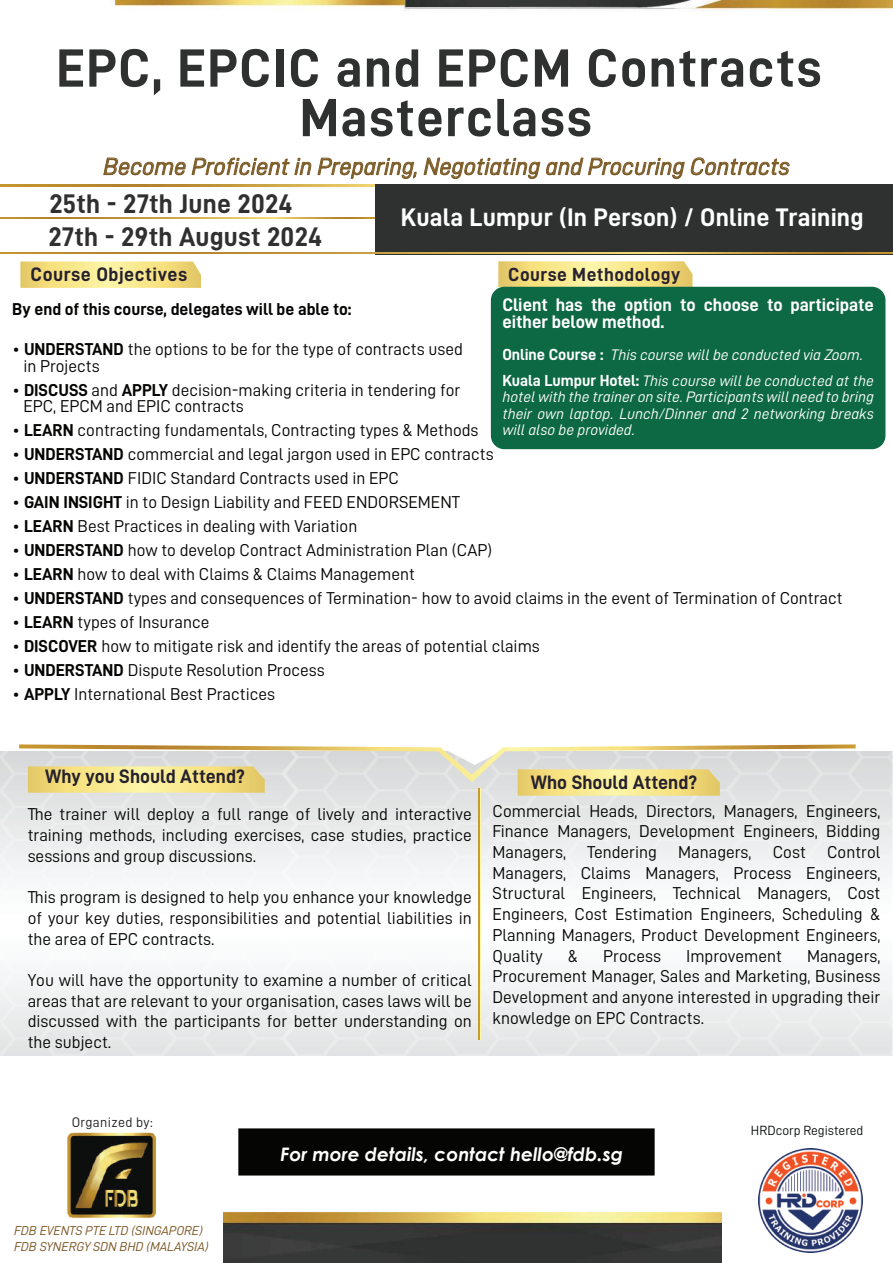
<style>
.page{position:relative;width:893px;height:1263px;background:#fff}
.page>*{position:absolute;margin:0;border:0;box-sizing:border-box;transform-origin:0 0}
.t1{font:54px/49.5px "D DIN Bold";letter-spacing:.025em;color:#2f3030;text-align:center}
.t2{font:27px "D DIN Bold";letter-spacing:.005em;color:#2f302f}
.t3{font:25.5px "D DIN Bold";letter-spacing:.005em;color:#fff}
.t4{font:24px "D DIN Italic";color:#7c5b26}
.t5{font:19.5px "D DIN Bold";color:#26212e}
.t6{font:19.5px "D DIN Bold";letter-spacing:.025em;color:#26212e}
.t7{font:18.9px "D DIN Bold";letter-spacing:.025em;color:#28222f}
.t8{font:italic 700 18.6px "Century Gothic";color:#fff}
.t9{font:18.3px/17.5px "D DIN Bold";color:#fff}
.t10{font:17.25px/20.7px "D DIN";color:#050504;text-align:justify}
.t11{font:17.25px "D DIN Bold";color:#050504}
.t12{font:15.3px/16px "D DIN Italic";color:#fff}
.t13{font:13.95px "D DIN";letter-spacing:.025em;color:#201e1e}
.t14{font:13.35px "D DIN";color:#0e1110}
.t15{font:12.9px/15.5px "D DIN Italic";color:#7a5420}
.s1{font-family:"D DIN Bold";font-size:16.05px}
.s2{font-family:"D DIN Bold"}
</style>
<div class="page">
<img style="left:0;top:0;width:893px;height:1263px">
<svg style="left:20px;top:261px;width:181px;height:27px;background:#f5e28a"></svg>
<img style="left:0;top:751px;width:892px;height:304px">
<hr style="left:479px;top:788px;width:1px;height:251px;background:#c79b3d">
<svg style="left:19px;top:744px;width:837px;height:52px;background:#e4ddbe"></svg>
<div style="left:0;top:1210px;width:223px;height:53px;background:#fff"></div>
<div style="left:722px;top:1210px;width:171px;height:53px;background:#fff"></div>
<img style="left:48px;top:1113px;width:127px;height:105px">
<img style="left:759px;top:1148px;width:104px;height:105px">
<svg style="left:103px;top:157px;width:314px;height:23px"></svg>
<svg style="left:423px;top:157px;width:262px;height:22px"></svg>
<svg style="left:691px;top:157px;width:99px;height:22px"></svg>
<svg style="left:0;top:184px;width:893px;height:2px"></svg>
<div style="left:375px;top:185px;width:518px;height:70px;background:#2f3030"></div>
<svg style="left:0;top:217px;width:374px;height:2px"></svg>
<svg style="left:498px;top:261px;width:194px;height:26px;background:#f2e188"></svg>
<div style="left:491px;top:287px;width:394px;height:162px;background:#0d6943;border-radius:14px"></div>
<svg style="left:0;top:252px;width:893px;height:2px;background:#c9a145"></svg>
<div style="left:238px;top:1128px;width:417px;height:47px;background:#050504"></div>
<h1 class="t1" style="left:56px;top:42px;width:767px">EPC, EPCIC and EPCM Contracts<br>Masterclass</h1>
<h3 class="t4" style="left:103px;top:153px;width:688px">Become Proficient in Preparing, Negotiating and Procuring Contracts</h3>
<h2 class="t2" style="left:49px;top:189px;width:245px">25th - 27th June 2024</h2>
<h3 class="t3" style="left:401px;top:203px;width:464px">Kuala Lumpur (In Person) / Online Training</h3>
<p class="t7" style="left:508px;top:264px;width:173px">Course Methodology</p>
<p class="t9" style="left:502px;top:295px;width:373px">Client has the option to choose to participate either below method.</p>
<p class="t12" style="left:502px;top:341px;width:373px;line-height:26.2px"><span class="s1">Online Course :</span> This course will be conducted via Zoom.<br><span class="s1">Kuala Lumpur Hotel:</span> This course will be conducted at the</p>
<p class="t12" style="left:502px;top:389px;width:373px;text-align:justify">hotel with the trainer on site. Participants will need to bring their own laptop. Lunch/Dinner and 2 networking breaks will also be provided.</p>
<h2 class="t2" style="left:48px;top:222px;width:275px">27th - 29th August 2024</h2>
<p class="t6" style="left:31px;top:264px;width:158px">Course Objectives</p>
<p class="t11" style="left:12px;top:299px;width:341px">By end of this course, delegates will be able to:</p>
<p class="t10" style="left:23px;top:341px;width:441px;line-height:16.5px;text-indent:-11px">• <span class="s2">UNDERSTAND</span> the options to be for the type of contracts used in Projects</p>
<p class="t10" style="left:23px;top:381px;width:438px;line-height:16.5px;text-indent:-11px">• <span class="s2">DISCUSS</span> and <span class="s2">APPLY</span> decision-making criteria in tendering for<br>EPC, EPCM and EPIC contracts</p>
<p class="t10" style="left:12px;top:419px;width:468px">• <span class="s2">LEARN</span> contracting fundamentals, Contracting types &amp; Methods</p>
<p class="t10" style="left:12px;top:443px;width:483px">• <span class="s2">UNDERSTAND</span> commercial and legal jargon used in EPC contracts</p>
<p class="t10" style="left:12px;top:467px;width:388px">• <span class="s2">UNDERSTAND</span> FIDIC Standard Contracts used in EPC</p>
<p class="t10" style="left:12px;top:491px;width:449px">• <span class="s2">GAIN INSIGHT</span> in to Design Liability and FEED ENDORSEMENT</p>
<p class="t10" style="left:12px;top:515px;width:347px">• <span class="s2">LEARN</span> Best Practices in dealing with Variation</p>
<p class="t10" style="left:12px;top:539px;width:482px">• <span class="s2">UNDERSTAND</span> how to develop Contract Administration Plan (CAP)</p>
<p class="t10" style="left:12px;top:563px;width:404px">• <span class="s2">LEARN</span> how to deal with Claims &amp; Claims Management</p>
<p class="t10" style="left:12px;top:587px;width:832px">• <span class="s2">UNDERSTAND</span> types and consequences of Termination- how to avoid claims in the event of Termination of Contract</p>
<p class="t10" style="left:12px;top:611px;width:199px">• <span class="s2">LEARN</span> types of Insurance</p>
<p class="t10" style="left:12px;top:635px;width:529px">• <span class="s2">DISCOVER</span> how to mitigate risk and identify the areas of potential claims</p>
<p class="t10" style="left:12px;top:659px;width:314px">• <span class="s2">UNDERSTAND</span> Dispute Resolution Process</p>
<p class="t10" style="left:12px;top:683px;width:264px">• <span class="s2">APPLY</span> International Best Practices</p>
<p class="t5" style="left:45px;top:765px;width:201px">Why you Should Attend?</p>
<p class="t5" style="left:531px;top:771px;width:168px">Who Should Attend?</p>
<p class="t10" style="left:28px;top:804px;width:446px">The trainer will deploy a full range of lively and interactive training methods, including exercises, case studies, practice sessions and group discussions.</p>
<p class="t10" style="left:28px;top:886px;width:446px">This program is designed to help you enhance your knowledge of your key duties, responsibilities and potential liabilities in the area of EPC contracts.</p>
<p class="t10" style="left:28px;top:969px;width:446px">You will have the opportunity to examine a number of critical areas that are relevant to your organisation, cases laws will be discussed with the participants for better understanding on the subject.</p>
<p class="t10" style="left:493px;top:800px;width:389px">Commercial Heads, Directors, Managers, Engineers, Finance Managers, Development Engineers, Bidding Managers, Tendering Managers, Cost Control Managers, Claims Managers, Process Engineers, Structural Engineers, Technical Managers, Cost Engineers, Cost Estimation Engineers, Scheduling &amp; Planning Managers, Product Development Engineers, Quality</p>
<p class="t10" style="left:568px;top:945px;width:12px">&amp;</p>
<p class="t10" style="left:603px;top:945px;width:59px">Process</p>
<p class="t10" style="left:686px;top:945px;width:97px">Improvement</p>
<p class="t10" style="left:493px;top:945px;width:389px;text-indent:314px">Managers, Procurement Manager, Sales and Marketing, Business Development and anyone interested in upgrading their knowledge on EPC Contracts.</p>
<p class="t13" style="left:72px;top:1115px;width:82px">Organized by:</p>
<p class="t15" style="left:14px;top:1223px;width:196px">FDB EVENTS PTE LTD (SINGAPORE)<br>FDB SYNERGY SDN BHD (MALAYSIA)</p>
<p class="t8" style="left:280px;top:1140px;width:344px">For more details, contact hello@fdb.sg</p>
<p class="t14" style="left:751px;top:1123px;width:114px">HRDcorp Registered</p>
</div>
